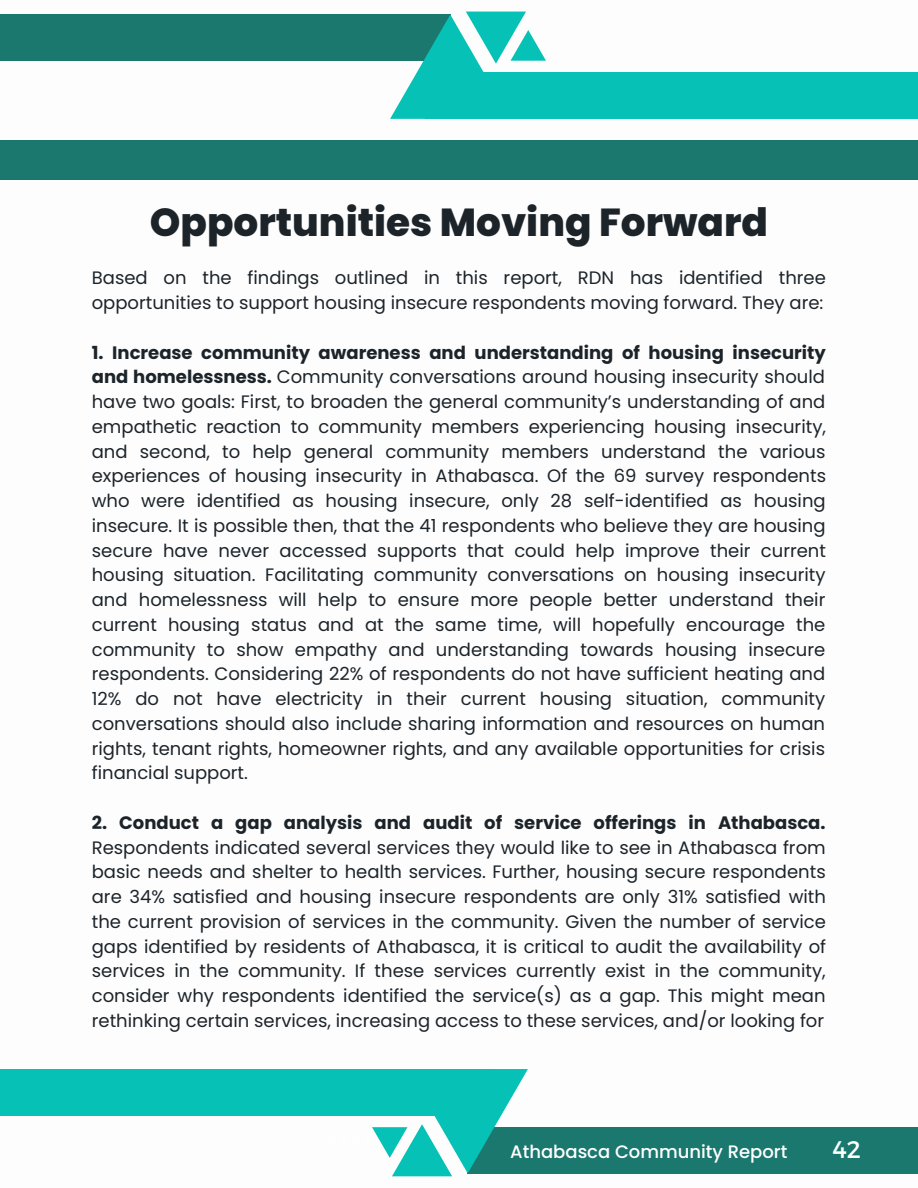
<style>
.page{position:relative;width:918px;height:1188px;background:#fff}
.page>*{position:absolute;margin:0;border:0;box-sizing:border-box;transform-origin:0 0}
.t1{font:800 39px "Poppins";color:#1c242a}
.t2{font:24px "Montserrat";color:#fff}
.t3{font:18px/24.8px "Poppins";color:#1c242a;text-align:justify}
.t4{font:500 18px "Poppins";color:#fff}
.s1{font-weight:700}
</style>
<div class="page">
<div style="left:0;top:15px;width:450px;height:46px;background:#1b786e"></div>
<div style="left:425px;top:73px;width:493px;height:46px;background:#06c2b6"></div>
<svg style="left:390px;top:12px;width:156px;height:107px"></svg>
<div style="left:0;top:140px;width:918px;height:39px;background:#1b786e"></div>
<div style="left:468px;top:1127px;width:450px;height:46px;background:#1b786e"></div>
<div style="left:0;top:1069px;width:493px;height:46px;background:#06c2b6"></div>
<svg style="left:372px;top:1069px;width:156px;height:107px"></svg>
<p class="t1" style="left:150px;top:195px;width:620px">Opportunities Moving Forward</p>
<p class="t3" style="left:92px;top:266px;width:736px">Based on the findings outlined in this report, RDN has identified three opportunities to support housing insecure respondents moving forward. They are:</p>
<p class="t3" style="left:92px;top:340px;width:736px"><span class="s1">1. Increase community awareness and understanding of housing insecurity and homelessness.</span> Community conversations around housing insecurity should have two goals: First, to broaden the general community’s understanding of and empathetic reaction to community members experiencing housing insecurity, and second, to help general community members understand the various experiences of housing insecurity in Athabasca. Of the 69 survey respondents who were identified as housing insecure, only 28 self-identified as housing insecure. It is possible then, that the 41 respondents who believe they are housing secure have never accessed supports that could help improve their current housing situation. Facilitating community conversations on housing insecurity and homelessness will help to ensure more people better understand their current housing status and at the same time, will hopefully encourage the community to show empathy and understanding towards housing insecure respondents. Considering 22% of respondents do not have sufficient heating and 12% do not have electricity in their current housing situation, community conversations should also include sharing information and resources on human rights, tenant rights, homeowner rights, and any available opportunities for crisis financial support.</p>
<p class="t3" style="left:92px;top:810px;width:736px"><span class="s1">2. Conduct a gap analysis and audit of service offerings in Athabasca.<br></span>Respondents indicated several services they would like to see in Athabasca from basic needs and shelter to health services. Further, housing secure respondents are 34% satisfied and housing insecure respondents are only 31% satisfied with the current provision of services in the community. Given the number of service gaps identified by residents of Athabasca, it is critical to audit the availability of services in the community. If these services currently exist in the community, consider why respondents identified the service(s) as a gap. This might mean rethinking certain services, increasing access to these services, and/or looking for</p>
<p class="t4" style="left:510px;top:1139px;width:279px">Athabasca Community Report</p>
<p class="t2" style="left:833px;top:1134px;width:30px">42</p>
</div>
